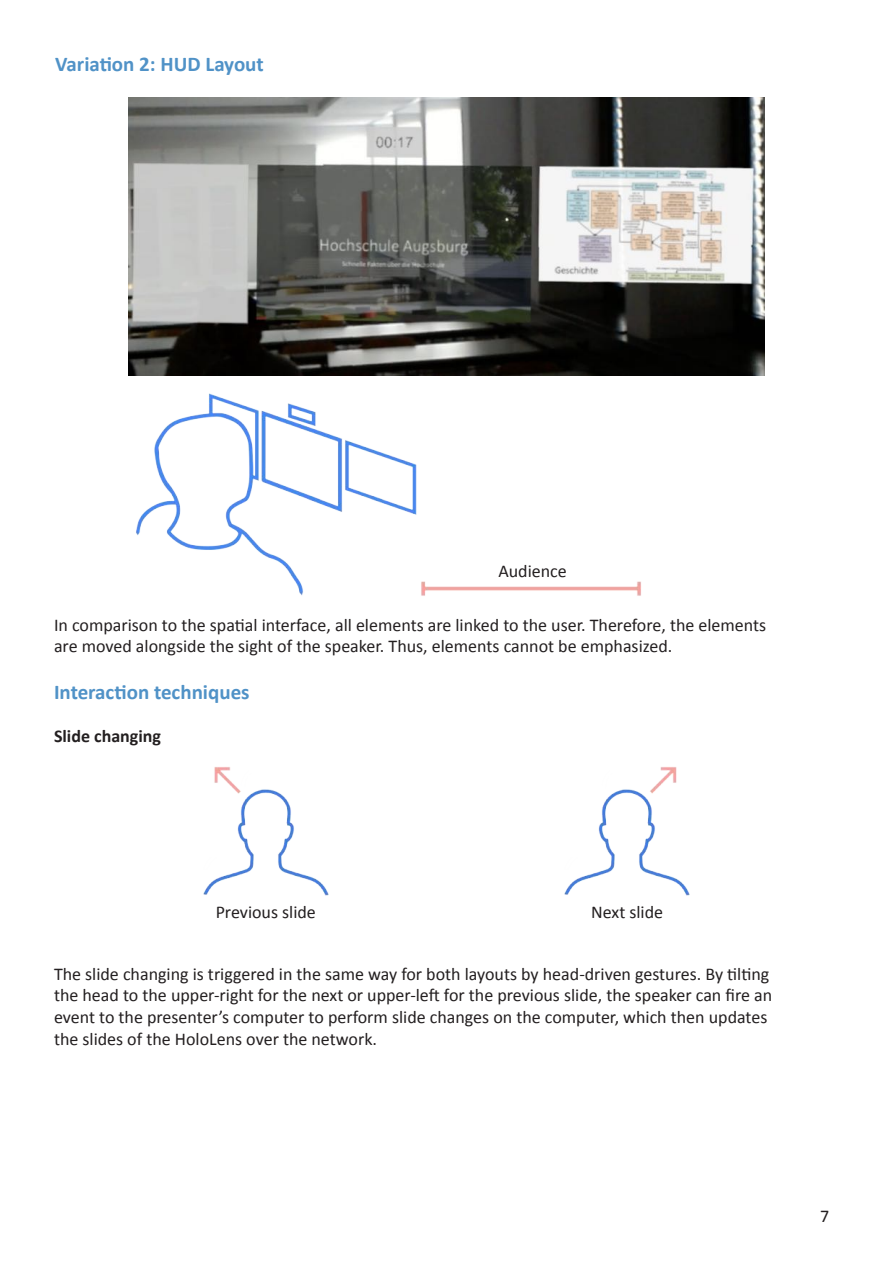
<style>
.page{position:relative;width:893px;height:1263px;background:#fff}
.page>*{position:absolute;margin:0;border:0;box-sizing:border-box;transform-origin:0 0}
.t1{font:700 21px "Calibri";color:#5092c7}
.t2{font:18px/21.6px "Calibri";color:#231f20}
.t3{font:700 18px "Calibri";color:#231f20}
</style>
<div class="page">
<img style="left:129px;top:98px;width:635px;height:277px">
<img style="left:136px;top:393px;width:505px;height:203px">
<img style="left:564px;top:767px;width:126px;height:129px">
<img style="left:203px;top:767px;width:126px;height:129px">
<p class="t1" style="left:55px;top:51px;width:210px">Variation 2: HUD Layout</p>
<p class="t2" style="left:498px;top:559px;width:70px">Audience</p>
<p class="t2" style="left:54px;top:613px;width:714px">In comparison to the spatial interface, all elements are linked to the user. Therefore, the elements are moved alongside the sight of the speaker. Thus, elements cannot be emphasized.</p>
<p class="t1" style="left:54px;top:679px;width:197px">Interaction techniques</p>
<p class="t3" style="left:54px;top:725px;width:109px">Slide changing</p>
<p class="t2" style="left:216px;top:900px;width:102px">Previous slide</p>
<p class="t2" style="left:591px;top:900px;width:73px">Next slide</p>
<p class="t2" style="left:54px;top:962px;width:720px">The slide changing is triggered in the same way for both layouts by head-driven gestures. By tilting the head to the upper-right for the next or upper-left for the previous slide, the speaker can fire an event to the presenter’s computer to perform slide changes on the computer, which then updates the slides of the HoloLens over the network.</p>
<p class="t2" style="left:820px;top:1205px;width:11px">7</p>
</div>
